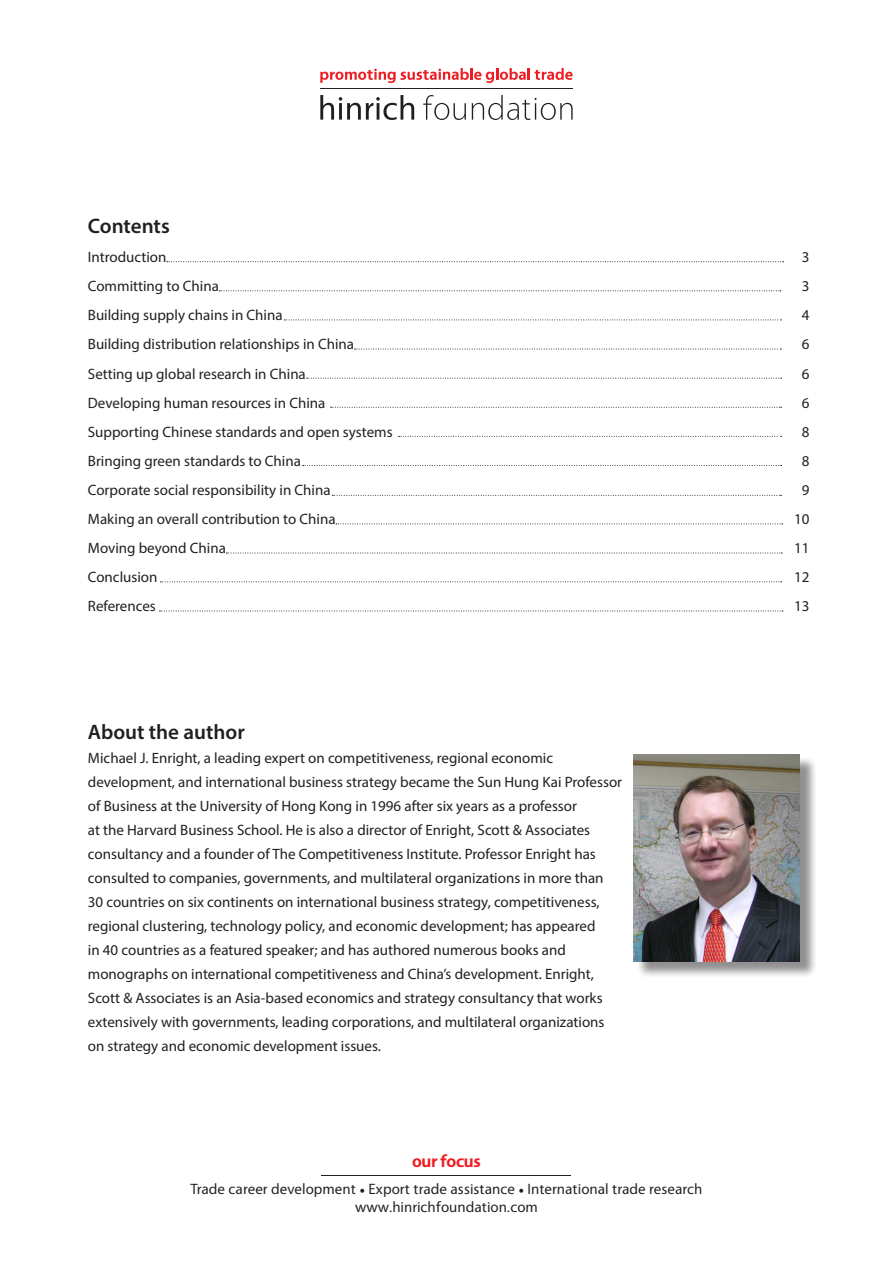
<style>
.page{position:relative;width:893px;height:1263px;background:#fff}
.page>*{position:absolute;margin:0;border:0;box-sizing:border-box;transform-origin:0 0}
.t1{font:600 21px "Myriad Pro";color:#231f20}
.t2{font:700 17.55px "Vegur";letter-spacing:-.02em;color:#ee1d23}
.t3{font:15px/24px "Myriad Pro";color:#231f20}
.t4{font:15px/18px "Vegur";color:#231f20;text-align:center}
.s1{font-family:"Minion Pro"}
</style>
<div class="page">
<hr style="left:322px;top:1175px;width:249px;height:1px;background:#231f20">
<svg style="left:320px;top:95px;width:94px;height:25px"></svg>
<svg style="left:423px;top:95px;width:43px;height:25px"></svg>
<svg style="left:472px;top:95px;width:101px;height:25px"></svg>
<svg style="left:320px;top:68px;width:253px;height:15px"></svg>
<hr style="left:320px;top:88px;width:253px;height:1px;background:#231f20">
<svg style="left:167px;top:261px;width:617px;height:1px"></svg>
<svg style="left:219px;top:290px;width:562px;height:1px"></svg>
<svg style="left:284px;top:320px;width:497px;height:1px"></svg>
<svg style="left:354px;top:349px;width:427px;height:1px"></svg>
<svg style="left:307px;top:378px;width:474px;height:1px"></svg>
<svg style="left:331px;top:407px;width:450px;height:1px"></svg>
<svg style="left:398px;top:436px;width:383px;height:1px"></svg>
<svg style="left:303px;top:465px;width:478px;height:1px"></svg>
<svg style="left:332px;top:495px;width:449px;height:1px"></svg>
<svg style="left:336px;top:523px;width:447px;height:1px"></svg>
<svg style="left:226px;top:553px;width:556px;height:1px"></svg>
<svg style="left:160px;top:581px;width:621px;height:1px"></svg>
<svg style="left:159px;top:611px;width:624px;height:1px"></svg>
<div style="left:636px;top:756px;width:181px;height:223px;background:#231f20;opacity:.5"></div>
<img style="left:634px;top:754px;width:166px;height:207px">
<p class="t1" style="left:88px;top:213px;width:83px">Contents</p>
<p class="t3" style="left:88px;top:245px;width:80px">Introduction</p>
<p class="t3" style="left:802px;top:245px;width:9px">3</p>
<p class="t3" style="left:88px;top:274px;width:133px">Committing to China</p>
<p class="t3" style="left:802px;top:274px;width:9px">3</p>
<p class="t3" style="left:88px;top:303px;width:196px">Building supply chains in China</p>
<p class="t3" style="left:802px;top:303px;width:9px">4</p>
<p class="t3" style="left:88px;top:332px;width:268px">Building distribution relationships in China</p>
<p class="t3" style="left:802px;top:332px;width:9px">6</p>
<p class="t3" style="left:88px;top:361px;width:219px">Setting up global research in China</p>
<p class="t3" style="left:802px;top:361px;width:9px">6</p>
<p class="t3" style="left:88px;top:390px;width:239px">Developing human resources in China</p>
<p class="t3" style="left:802px;top:390px;width:9px">6</p>
<p class="t3" style="left:88px;top:419px;width:306px">Supporting Chinese standards and open systems</p>
<p class="t3" style="left:802px;top:419px;width:9px">8</p>
<p class="t3" style="left:88px;top:449px;width:215px">Bringing green standards to China</p>
<p class="t3" style="left:802px;top:449px;width:9px">8</p>
<p class="t3" style="left:88px;top:478px;width:244px">Corporate social responsibility in China</p>
<p class="t3" style="left:802px;top:478px;width:9px">9</p>
<p class="t3" style="left:88px;top:507px;width:249px">Making an overall contribution to China</p>
<p class="t3" style="left:794px;top:507px;width:17px">10</p>
<p class="t3" style="left:88px;top:536px;width:140px">Moving beyond China</p>
<p class="t3" style="left:794px;top:536px;width:17px">11</p>
<p class="t3" style="left:88px;top:565px;width:71px">Conclusion</p>
<p class="t3" style="left:794px;top:565px;width:17px">12</p>
<p class="t3" style="left:88px;top:594px;width:70px">References</p>
<p class="t3" style="left:794px;top:594px;width:17px">13</p>
<p class="t1" style="left:88px;top:718px;width:158px">About the author</p>
<p class="t3" style="left:88px;top:746px;width:536px">Michael J. Enright, a leading expert on competitiveness, regional economic development, and international business strategy became the Sun Hung Kai Professor of Business at the University of Hong Kong in 1996 after six years as a professor<br>at the Harvard Business School. He is also a director of Enright, Scott &amp; Associates consultancy and a founder of The Competitiveness Institute. Professor Enright has consulted to companies, governments, and multilateral organizations in more than 30 countries on six continents on international business strategy, competitiveness, regional clustering, technology policy, and economic development; has appeared<br>in 40 countries as a featured speaker; and has authored numerous books and monographs on international competitiveness and China’s development. Enright, Scott &amp; Associates is an Asia-based economics and strategy consultancy that works extensively with governments, leading corporations, and multilateral organizations on strategy and economic development issues.</p>
<p class="t2" style="left:412px;top:1152px;width:70px">our focus</p>
<p class="t4" style="left:191px;top:1180px;width:513px">Trade career development <span class="s1">•</span> Export trade assistance <span class="s1">•</span> International trade research www.hinrichfoundation.com</p>
</div>
